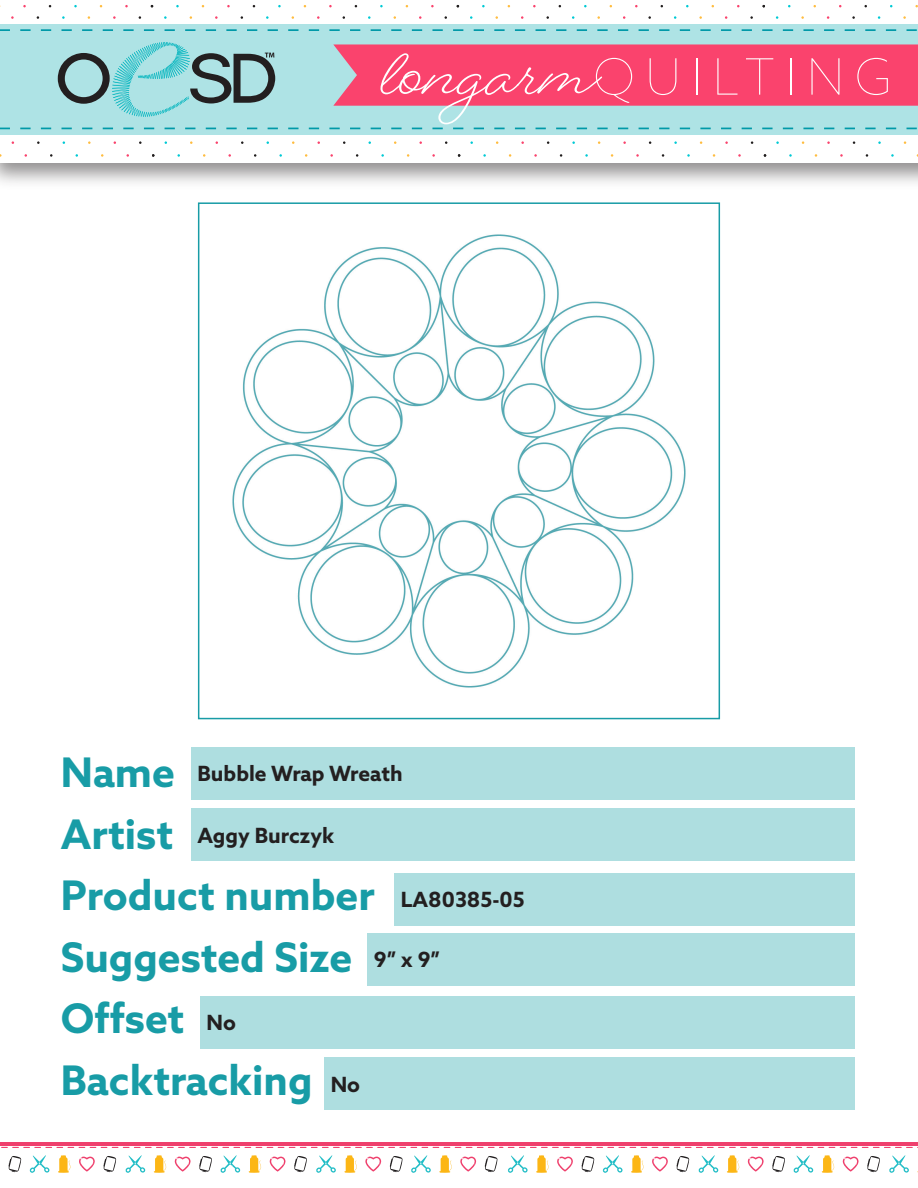
<style>
.page{position:relative;width:918px;height:1188px;background:#fff}
.page>*{position:absolute;margin:0;border:0;box-sizing:border-box;transform-origin:0 0}
.t1{font:100 50.25px "Azo Sans";letter-spacing:.2em;color:#fff}
.t2{font:700 40.8px/61.5px "Azo Sans";color:#189ca6}
.t3{font:700 21px "Azo Sans";color:#231f20}
</style>
<div class="page">
<img style="left:232px;top:234px;width:454px;height:454px">
<div style="left:198px;top:202px;width:522px;height:517px;border:2px solid #189ca6"></div>
<div style="left:0;top:24px;width:918px;height:110px;background:#aee3e5"></div>
<svg style="left:0;top:29px;width:917px;height:2px"></svg>
<svg style="left:0;top:128px;width:330px;height:2px"></svg>
<svg style="left:57px;top:42px;width:219px;height:75px"></svg>
<svg style="left:330px;top:44px;width:588px;height:86px"></svg>
<svg style="left:8px;top:1156px;width:13px;height:16px"></svg>
<svg style="left:58px;top:1155px;width:13px;height:18px"></svg>
<svg style="left:79px;top:1157px;width:16px;height:15px"></svg>
<svg style="left:30px;top:1155px;width:19px;height:18px"></svg>
<svg style="left:103px;top:1156px;width:13px;height:16px"></svg>
<svg style="left:154px;top:1155px;width:12px;height:18px"></svg>
<svg style="left:175px;top:1157px;width:16px;height:15px"></svg>
<svg style="left:126px;top:1155px;width:19px;height:18px"></svg>
<svg style="left:199px;top:1156px;width:13px;height:16px"></svg>
<svg style="left:248px;top:1155px;width:13px;height:18px"></svg>
<svg style="left:270px;top:1157px;width:16px;height:15px"></svg>
<svg style="left:221px;top:1155px;width:19px;height:18px"></svg>
<svg style="left:294px;top:1156px;width:13px;height:16px"></svg>
<svg style="left:344px;top:1155px;width:13px;height:18px"></svg>
<svg style="left:365px;top:1157px;width:16px;height:15px"></svg>
<svg style="left:316px;top:1155px;width:20px;height:18px"></svg>
<svg style="left:390px;top:1156px;width:13px;height:16px"></svg>
<svg style="left:439px;top:1155px;width:13px;height:18px"></svg>
<svg style="left:460px;top:1157px;width:16px;height:15px"></svg>
<svg style="left:411px;top:1155px;width:20px;height:18px"></svg>
<svg style="left:485px;top:1156px;width:13px;height:16px"></svg>
<hr style="left:0;top:1142px;width:502px;height:3px;background:#ef406d">
<svg style="left:1px;top:1147px;width:494px;height:1px"></svg>
<svg style="left:536px;top:1155px;width:13px;height:18px"></svg>
<svg style="left:557px;top:1157px;width:16px;height:15px"></svg>
<svg style="left:508px;top:1155px;width:20px;height:18px"></svg>
<svg style="left:581px;top:1156px;width:13px;height:16px"></svg>
<svg style="left:631px;top:1155px;width:13px;height:18px"></svg>
<svg style="left:652px;top:1157px;width:16px;height:15px"></svg>
<svg style="left:603px;top:1155px;width:20px;height:18px"></svg>
<svg style="left:676px;top:1156px;width:13px;height:16px"></svg>
<svg style="left:727px;top:1155px;width:12px;height:18px"></svg>
<svg style="left:748px;top:1157px;width:16px;height:15px"></svg>
<svg style="left:699px;top:1155px;width:19px;height:18px"></svg>
<svg style="left:772px;top:1156px;width:13px;height:16px"></svg>
<svg style="left:822px;top:1155px;width:12px;height:18px"></svg>
<svg style="left:843px;top:1157px;width:16px;height:15px"></svg>
<svg style="left:794px;top:1155px;width:19px;height:18px"></svg>
<svg style="left:867px;top:1156px;width:13px;height:16px"></svg>
<svg style="left:889px;top:1155px;width:20px;height:18px"></svg>
<hr style="left:500px;top:1142px;width:418px;height:3px;background:#ef406d">
<svg style="left:499px;top:1147px;width:419px;height:1px"></svg>
<div style="left:191px;top:747px;width:664px;height:53px;background:#aedee0"></div>
<div style="left:191px;top:808px;width:664px;height:53px;background:#aedee0"></div>
<div style="left:394px;top:873px;width:461px;height:52px;background:#aedee0"></div>
<div style="left:367px;top:933px;width:488px;height:52px;background:#aedee0"></div>
<div style="left:200px;top:996px;width:655px;height:52px;background:#aedee0"></div>
<div style="left:324px;top:1057px;width:531px;height:53px;background:#aedee0"></div>
<p class="t1" style="left:593px;top:45px;width:300px">QUILTING</p>
<p class="t2" style="left:61px;top:741px;width:315px">Name<br>Artist<br>Product number<br>Suggested Size<br>Offset<br>Backtracking</p>
<p class="t3" style="left:198px;top:760px;width:207px">Bubble Wrap Wreath</p>
<p class="t3" style="left:198px;top:822px;width:138px">Aggy Burczyk</p>
<p class="t3" style="left:401px;top:886px;width:125px">LA80385-05</p>
<p class="t3" style="left:374px;top:946px;width:68px">9” x 9”</p>
<p class="t3" style="left:207px;top:1009px;width:31px">No</p>
<p class="t3" style="left:331px;top:1070px;width:31px">No</p>
</div>
